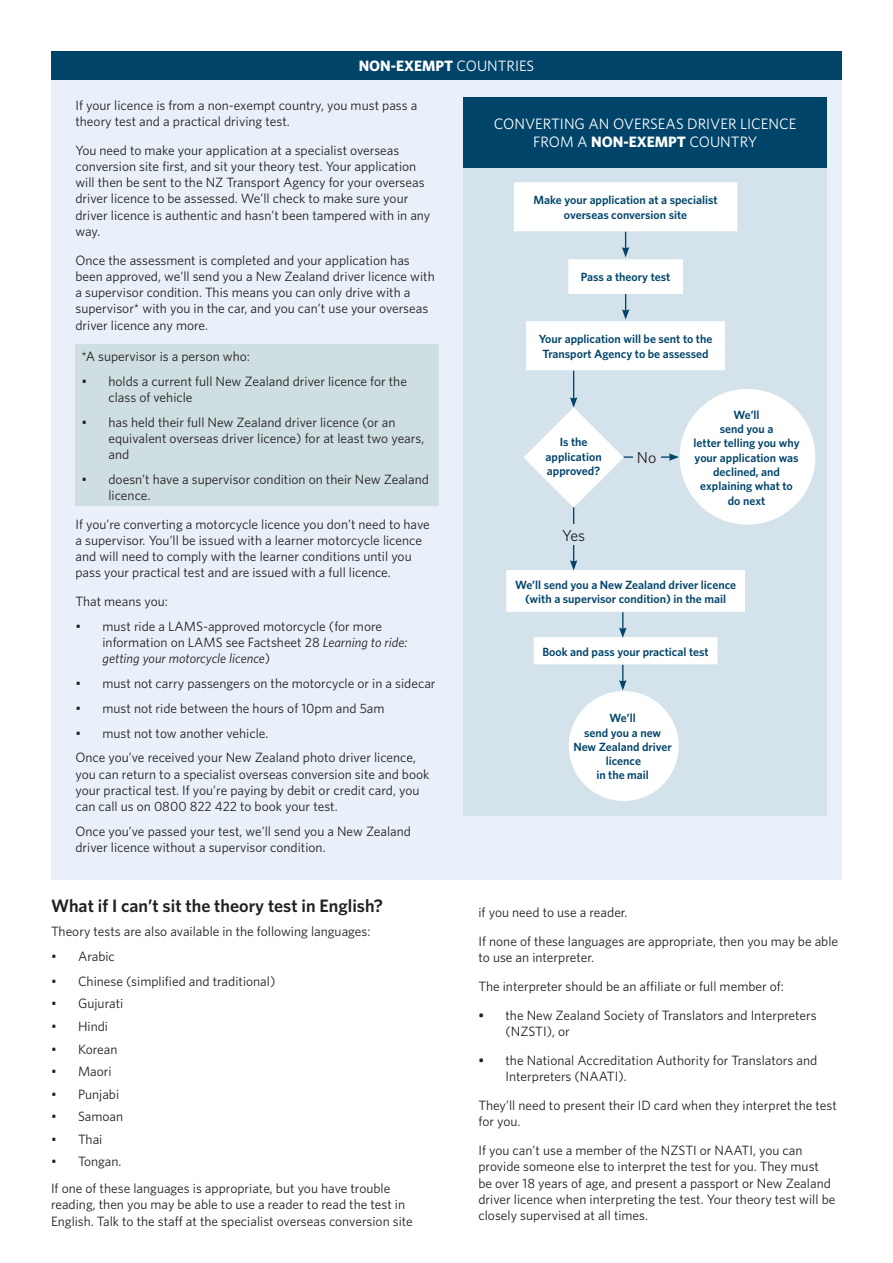
<style>
.page{position:relative;width:893px;height:1263px;background:#fff}
.page>*{position:absolute;margin:0;border:0;box-sizing:border-box;transform-origin:0 0}
.Bulleted_list{font:600 18px "Whitney";color:#231f20}
.t1{font:15.9px "Whitney";color:#231f20}
.t2{font:15.15px/18.1px "Whitney";color:#fff;text-align:center}
.t3{font:700 15px "Whitney";color:#fff}
.Bulleted_list-2{font:13.5px/16.2px "Whitney";color:#231f20}
.t4{font:600 11.85px/14.2px "Whitney";color:#00446a;text-align:center}
.s1{font-weight:400}
.s2{font-style:italic}
.s3{font-weight:700}
.s4{font-weight:500}
</style>
<div class="page">
<div style="left:51px;top:51px;width:791px;height:828px;background:#e9f0f9"></div>
<div style="left:51px;top:51px;width:791px;height:29px;background:#00446a"></div>
<div style="left:75px;top:344px;width:364px;height:162px;background:#cedee1"></div>
<div style="left:463px;top:139px;width:364px;height:676px;background:#d4e2ec"></div>
<div style="left:464px;top:97px;width:363px;height:70px;background:#00446a"></div>
<div style="left:515px;top:183px;width:222px;height:48px;background:#fff"></div>
<div style="left:514px;top:182px;width:223px;height:49px;border:1px solid #fff"></div>
<div style="left:527px;top:322px;width:197px;height:48px;background:#fff"></div>
<div style="left:526px;top:321px;width:199px;height:49px;border:1px solid #fff"></div>
<div style="left:569px;top:260px;width:113px;height:33px;background:#fff"></div>
<div style="left:568px;top:259px;width:115px;height:35px;border:1px solid #fff"></div>
<div style="left:507px;top:571px;width:237px;height:40px;background:#fff"></div>
<div style="left:506px;top:570px;width:239px;height:42px;border:1px solid #fff"></div>
<div style="left:534px;top:638px;width:183px;height:26px;background:#fff"></div>
<div style="left:534px;top:637px;width:183px;height:27px;border:1px solid #fff"></div>
<svg style="left:622px;top:232px;width:7px;height:25px"></svg>
<div style="left:569px;top:692px;width:109px;height:108px;background:#fff;border-radius:50%"></div>
<div style="left:680px;top:390px;width:135px;height:134px;background:#fff;border-radius:50%"></div>
<hr style="left:573px;top:506px;width:1px;height:56px;background:#00446a">
<svg style="left:570px;top:560px;width:7px;height:10px"></svg>
<div style="left:558px;top:525px;width:31px;height:20px;background:#d4e2ec"></div>
<hr style="left:623px;top:456px;width:48px;height:2px;background:#00446a">
<svg style="left:669px;top:453px;width:10px;height:8px"></svg>
<svg style="left:524px;top:371px;width:100px;height:137px"></svg>
<div style="left:633px;top:447px;width:27px;height:20px;background:#d4e2ec"></div>
<svg style="left:622px;top:294px;width:7px;height:26px"></svg>
<svg style="left:619px;top:612px;width:8px;height:26px"></svg>
<svg style="left:619px;top:665px;width:8px;height:25px"></svg>
<h2 class="t3" style="left:359px;top:56px;width:177px">NON-EXEMPT <span class="s1">COUNTRIES</span></h2>
<p class="Bulleted_list-2" style="left:75px;top:97px;width:343px">If your licence is from a non-exempt country, you must pass a theory test and a practical driving test.</p>
<p class="Bulleted_list-2" style="left:75px;top:142px;width:356px">You need to make your application at a specialist overseas conversion site first, and sit your theory test. Your application will then be sent to the NZ Transport Agency for your overseas driver licence to be assessed. We’ll check to make sure your driver licence is authentic and hasn’t been tampered with in any way.</p>
<p class="Bulleted_list-2" style="left:75px;top:252px;width:361px">Once the assessment is completed and your application has been approved, we’ll send you a New Zealand driver licence with a supervisor condition. This means you can only drive with a supervisor* with you in the car, and you can’t use your overseas driver licence any more.</p>
<p class="Bulleted_list-2" style="left:81px;top:348px;width:170px">*A supervisor is a person who:</p>
<p class="Bulleted_list-2" style="left:108px;top:372px;width:300px;text-indent:-27px">• holds a current full New Zealand driver licence for the class of vehicle</p>
<p class="Bulleted_list-2" style="left:108px;top:413px;width:317px;text-indent:-27px">• has held their full New Zealand driver licence (or an equivalent overseas driver licence) for at least two years, and</p>
<p class="Bulleted_list-2" style="left:108px;top:470px;width:322px;text-indent:-27px">• doesn’t have a supervisor condition on their New Zealand licence.</p>
<p class="Bulleted_list-2" style="left:75px;top:516px;width:356px">If you’re converting a motorcycle licence you don’t need to have a supervisor. You’ll be issued with a learner motorcycle licence and will need to comply with the learner conditions until you pass your practical test and are issued with a full licence.</p>
<p class="Bulleted_list-2" style="left:75px;top:593px;width:94px">That means you:</p>
<p class="Bulleted_list-2" style="left:102px;top:618px;width:306px;text-indent:-27px">• must ride a LAMS-approved motorcycle (for more information on LAMS see Factsheet 28 <span class="s2">Learning to ride: getting your motorcycle licence</span>)</p>
<p class="Bulleted_list-2" style="left:75px;top:675px;width:362px">• must not carry passengers on the motorcycle or in a sidecar</p>
<p class="Bulleted_list-2" style="left:75px;top:700px;width:311px">• must not ride between the hours of 10pm and 5am</p>
<p class="Bulleted_list-2" style="left:75px;top:724px;width:194px">• must not tow another vehicle.</p>
<p class="Bulleted_list-2" style="left:75px;top:749px;width:356px">Once you’ve received your New Zealand photo driver licence, you can return to a specialist overseas conversion site and book your practical test. If you’re paying by debit or credit card, you can call us on 0800 822 422 to book your test.</p>
<p class="Bulleted_list-2" style="left:75px;top:822px;width:337px">Once you’ve passed your test, we’ll send you a New Zealand driver licence without a supervisor condition.</p>
<p class="Bulleted_list" style="left:51px;top:893px;width:334px">What if I can’t sit the theory test in English?</p>
<p class="Bulleted_list-2" style="left:51px;top:923px;width:321px">Theory tests are also available in the following languages:</p>
<p class="Bulleted_list-2" style="left:51px;top:948px;width:65px">• Arabic</p>
<p class="Bulleted_list-2" style="left:51px;top:973px;width:226px">• Chinese (simplified and traditional)</p>
<p class="Bulleted_list-2" style="left:51px;top:995px;width:74px">• Gujurati</p>
<p class="Bulleted_list-2" style="left:51px;top:1018px;width:59px">• Hindi</p>
<p class="Bulleted_list-2" style="left:51px;top:1040px;width:68px">• Korean</p>
<p class="Bulleted_list-2" style="left:51px;top:1063px;width:62px">• Maori</p>
<p class="Bulleted_list-2" style="left:51px;top:1085px;width:70px">• Punjabi</p>
<p class="Bulleted_list-2" style="left:51px;top:1108px;width:74px">• Samoan</p>
<p class="Bulleted_list-2" style="left:51px;top:1131px;width:53px">• Thai</p>
<p class="Bulleted_list-2" style="left:51px;top:1153px;width:72px">• Tongan.</p>
<p class="Bulleted_list-2" style="left:51px;top:1180px;width:363px">If one of these languages is appropriate, but you have trouble reading, then you may be able to use a reader to read the test in<br>English. Talk to the staff at the specialist overseas conversion site</p>
<p class="t2" style="left:494px;top:114px;width:304px">CONVERTING AN OVERSEAS DRIVER LICENCE<br>FROM A <span class="s3">NON-EXEMPT</span> COUNTRY</p>
<p class="t4" style="left:534px;top:193px;width:185px">Make your application at a specialist overseas conversion site</p>
<p class="t4" style="left:581px;top:270px;width:91px">Pass a theory test</p>
<p class="t4" style="left:539px;top:332px;width:175px">Your application will be sent to the<br>Transport Agency to be assessed</p>
<p class="t4" style="left:546px;top:435px;width:58px">Is the application approved?</p>
<p class="t1" style="left:562px;top:525px;width:24px">Yes</p>
<p class="t1" style="left:637px;top:447px;width:21px">No</p>
<p class="t4" style="left:693px;top:407px;width:108px">We’ll<br>send you a<br>letter telling you why your application was declined, and explaining what to do next</p>
<p class="t4" style="left:515px;top:577px;width:222px">We’ll send you a New Zealand driver licence (with a supervisor condition) in the mail</p>
<p class="t4" style="left:542px;top:644px;width:168px">Book and pass your practical test</p>
<p class="t4" style="left:573px;top:711px;width:100px">We’ll<br>send you a new<br>New Zealand driver licence<br>in the mail</p>
<p class="Bulleted_list-2" style="left:478px;top:903px;width:151px">if you need to use a reader.</p>
<p class="Bulleted_list-2" style="left:478px;top:932px;width:361px">If none of these languages are appropriate, then you may be able to use an interpreter.</p>
<p class="Bulleted_list-2" style="left:478px;top:977px;width:307px">The interpreter should be an affiliate or full member of:</p>
<p class="Bulleted_list-2" style="left:505px;top:1006px;width:313px;text-indent:-27px"><span class="s4">•</span> the New Zealand Society of Translators and Interpreters (NZSTI), or</p>
<p class="Bulleted_list-2" style="left:505px;top:1052px;width:313px;text-indent:-27px"><span class="s4">•</span> the National Accreditation Authority for Translators and<br>Interpreters (NAATI).</p>
<p class="Bulleted_list-2" style="left:478px;top:1097px;width:360px">They’ll need to present their ID card when they interpret the test for you.</p>
<p class="Bulleted_list-2" style="left:478px;top:1142px;width:358px">If you can’t use a member of the NZSTI or NAATI, you can provide someone else to interpret the test for you. They must be over 18 years of age, and present a passport or New Zealand driver licence when interpreting the test. Your theory test will be closely supervised at all times.</p>
</div>
